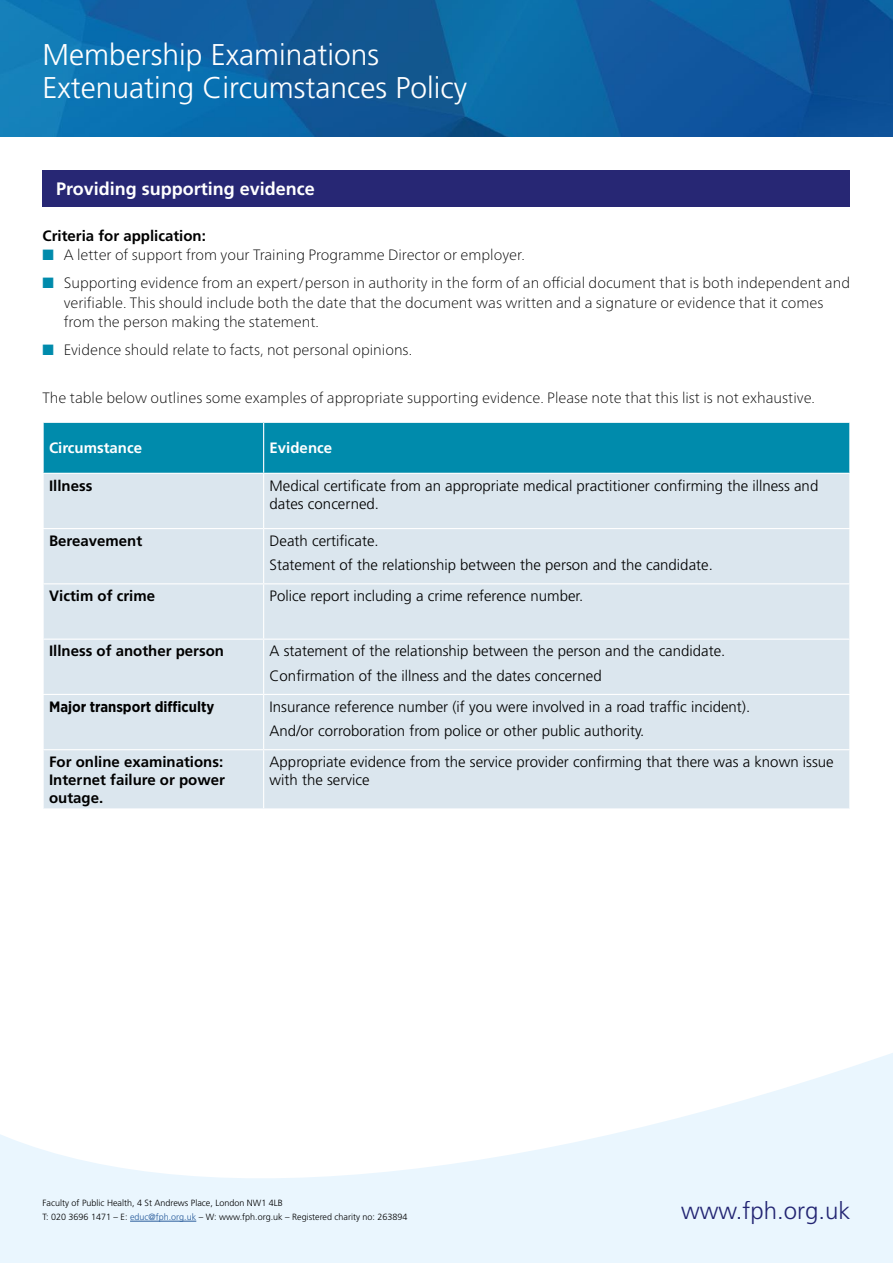
<style>
.page{position:relative;width:893px;height:1263px;background:#fff}
.page>*{position:absolute;margin:0;border:0;box-sizing:border-box;transform-origin:0 0}
.t1{font:300 30px "Frutiger";color:#fff}
.t2{font:300 24px "Frutiger";color:#272774}
.t3{font:700 18px "Frutiger";color:#fff}
.Body_text{font:300 15px/18px "Frutiger";color:#000}
.t4{font:100 15px/19.5px "Frutiger Neue LTW1 G";color:#000}
.Body_text-2{font:700 15px/18px "Frutiger";color:#000;text-align:justify}
.Body_text-3{font:700 15px "Gotham Narrow";color:#000}
.t5{font:700 15px "Frutiger";color:#fff}
.t6{font:300 9px "Frutiger CE";color:#000}
.s1{color:#008bac}
.s2{color:#275b9b}
</style>
<div class="page">
<img style="left:0;top:0;width:893px;height:136px">
<svg style="left:0;top:1053px;width:893px;height:210px;fill:#eaf6fe"></svg>
<hr style="left:130px;top:1221px;width:66px;height:1px;background:#275b9b">
<div style="left:43px;top:170px;width:807px;height:37px;background:#272774"></div>
<div style="left:44px;top:423px;width:805px;height:50px;background:#008bac"></div>
<div style="left:44px;top:474px;width:805px;height:334px;background:#dbe6ee"></div>
<hr style="left:263px;top:423px;width:1px;height:50px;background:#fff">
<hr style="left:263px;top:474px;width:1px;height:54px;background:#fff">
<hr style="left:43px;top:528px;width:221px;height:1px;background:#fff">
<hr style="left:264px;top:528px;width:586px;height:1px;background:#fff">
<hr style="left:263px;top:529px;width:1px;height:54px;background:#fff">
<hr style="left:43px;top:583px;width:221px;height:1px;background:#fff">
<hr style="left:264px;top:583px;width:586px;height:1px;background:#fff">
<hr style="left:263px;top:584px;width:1px;height:55px;background:#fff">
<hr style="left:43px;top:639px;width:221px;height:1px;background:#fff">
<hr style="left:264px;top:639px;width:586px;height:1px;background:#fff">
<hr style="left:263px;top:640px;width:1px;height:54px;background:#fff">
<hr style="left:43px;top:694px;width:221px;height:1px;background:#fff">
<hr style="left:264px;top:694px;width:586px;height:1px;background:#fff">
<hr style="left:263px;top:695px;width:1px;height:54px;background:#fff">
<hr style="left:43px;top:749px;width:221px;height:1px;background:#fff">
<hr style="left:264px;top:749px;width:586px;height:1px;background:#fff">
<hr style="left:263px;top:750px;width:1px;height:58px;background:#fff">
<p class="t1" style="left:43px;top:38px;width:338px">Membership Examinations</p>
<p class="t1" style="left:43px;top:71px;width:426px">Extenuating Circumstances Policy</p>
<p class="t3" style="left:56px;top:178px;width:260px">Providing supporting evidence</p>
<p class="Body_text-2" style="left:43px;top:227px;width:165px">Criteria for application:</p>
<p class="t4" style="left:43px;top:244px;width:484px"><span class="s1">■</span> A letter of support from your Training Programme Director or employer.</p>
<p class="t4" style="left:64px;top:272px;width:788px;text-indent:-21px"><span class="s1">■</span> Supporting evidence from an expert/person in authority in the form of an official document that is both independent and verifiable. This should include both the date that the document was written and a signature or evidence that it comes from the person making the statement.</p>
<p class="t4" style="left:43px;top:339px;width:371px"><span class="s1">■</span> Evidence should relate to facts, not personal opinions.</p>
<p class="t4" style="left:43px;top:387px;width:774px">The table below outlines some examples of appropriate supporting evidence. Please note that this list is not exhaustive.</p>
<p class="t5" style="left:49px;top:439px;width:95px">Circumstance</p>
<p class="t5" style="left:270px;top:439px;width:64px">Evidence</p>
<p class="Body_text-2" style="left:49px;top:476px;width:45px">Illness</p>
<p class="Body_text" style="left:270px;top:477px;width:550px">Medical certificate from an appropriate medical practitioner confirming the illness and dates concerned.</p>
<p class="Body_text-2" style="left:49px;top:532px;width:95px">Bereavement</p>
<p class="Body_text" style="left:270px;top:532px;width:111px">Death certificate.</p>
<p class="Body_text" style="left:270px;top:556px;width:445px">Statement of the relationship between the person and the candidate.</p>
<p class="Body_text-2" style="left:49px;top:587px;width:108px">Victim of crime</p>
<p class="Body_text" style="left:270px;top:587px;width:315px">Police report including a crime reference number.</p>
<p class="Body_text-2" style="left:49px;top:642px;width:177px">Illness of another person</p>
<p class="Body_text" style="left:270px;top:642px;width:457px">A statement of the relationship between the person and the candidate.</p>
<p class="Body_text" style="left:270px;top:667px;width:334px">Confirmation of the illness and the dates concerned</p>
<p class="Body_text-3" style="left:49px;top:697px;width:167px">Major transport difficulty</p>
<p class="Body_text" style="left:270px;top:698px;width:482px">Insurance reference number (if you were involved in a road traffic incident).</p>
<p class="Body_text" style="left:270px;top:722px;width:376px">And/or corroboration from police or other public authority.</p>
<p class="Body_text-2" style="left:49px;top:753px;width:177px">For online examinations:<br>Internet failure or power outage.</p>
<p class="Body_text" style="left:270px;top:753px;width:565px">Appropriate evidence from the service provider confirming that there was a known issue with the service</p>
<p class="t6" style="left:43px;top:1198px;width:242px">Faculty of Public Health, 4 St Andrews Place, London NW1 4LB</p>
<p class="t6" style="left:43px;top:1212px;width:367px">T: 020 3696 1471 – E: <span class="s2">educ@fph.org.uk</span> – W: www.fph.org.uk – Registered charity no: 263894</p>
<h2 class="t2" style="left:681px;top:1197px;width:171px">www.fph.org.uk</h2>
</div>
